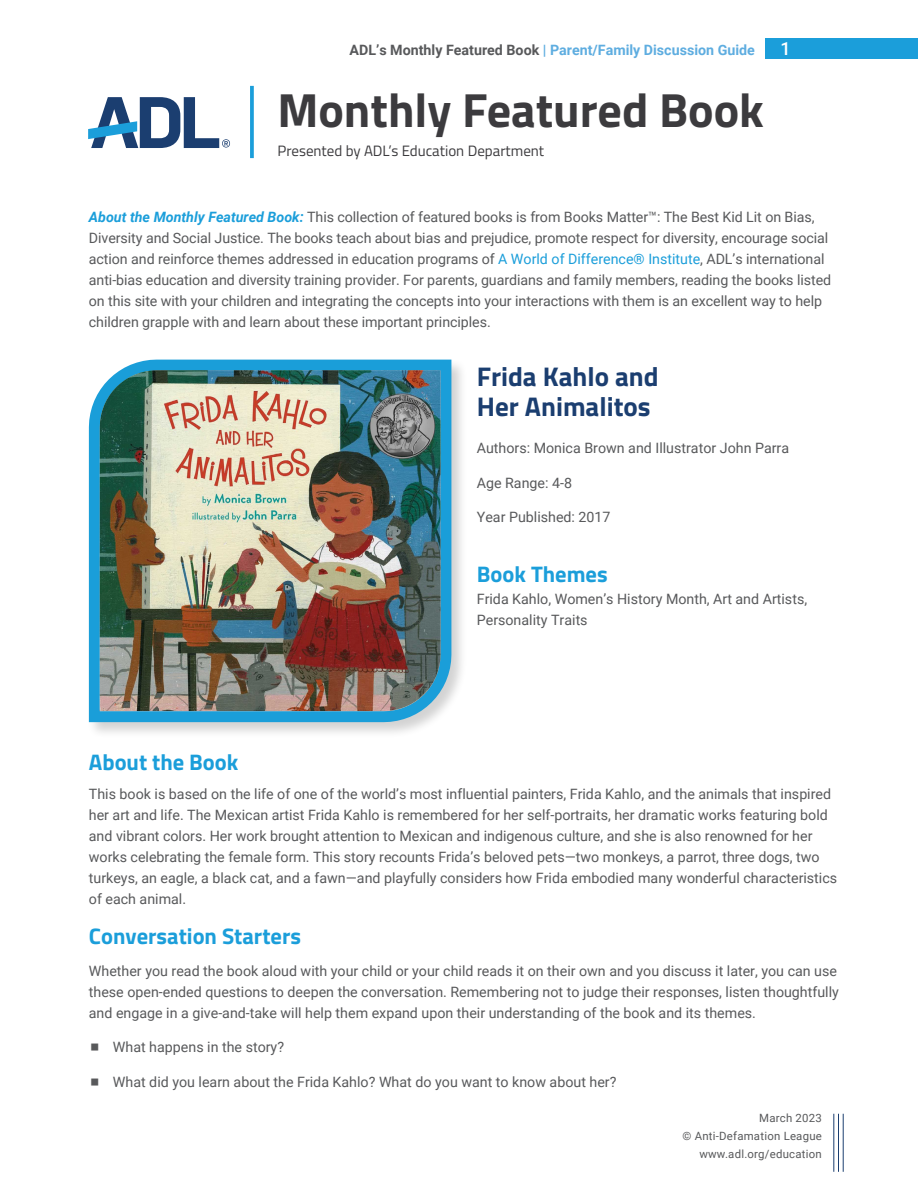
<style>
.page{position:relative;width:918px;height:1188px;background:#fff}
.page>*{position:absolute;margin:0;border:0;box-sizing:border-box;transform-origin:0 0}
.t1{font:700 48px "Titillium Web";color:#3c3b3e}
.t2{font:700 27px/30px "Titillium Web";color:#1b3e70}
.t3{font:700 22.5px "Titillium Web";color:#1b9eda}
.t4{font:500 18px "Roboto";color:#fff}
.t5{font:15px "Titillium Web";color:#3c3b3e}
.t6{font:14.25px/21px "Roboto";color:#58595b}
.t7{font:700 14.25px "Roboto";color:#5eade0}
.t8{font:11.4px/18px "Roboto";letter-spacing:.02em;color:#58595b;text-align:right}
.s1{color:#58595b}
.s2{font-weight:700;font-style:italic;color:#1b9eda}
.s3{color:#1b9eda}
</style>
<div class="page">
<div style="left:766px;top:38px;width:152px;height:21px;background:#1b9eda"></div>
<hr style="left:833px;top:1114px;width:1px;height:58px;background:#1b3e70">
<hr style="left:838px;top:1114px;width:1px;height:58px;background:#1b3e70">
<hr style="left:843px;top:1114px;width:1px;height:58px;background:#1b3e70">
<div style="left:87px;top:358px;width:381px;height:381px;background:#000;opacity:.18"></div>
<svg style="left:89px;top:360px;width:362px;height:362px;background:#33a6d9"></svg>
<img style="left:100px;top:370px;width:341px;height:341px">
<svg style="left:250px;top:86px;width:4px;height:72px"></svg>
<svg style="left:88px;top:97px;width:142px;height:51px"></svg>
<p class="t7" style="left:350px;top:40px;width:407px"><span class="s1">ADL’s Monthly Featured Book</span> | Parent/Family Discussion Guide</p>
<p class="t4" style="left:781px;top:36px;width:12px">1</p>
<p class="t1" style="left:278px;top:74px;width:488px">Monthly Featured Book</p>
<p class="t5" style="left:278px;top:140px;width:268px">Presented by ADL’s Education Department</p>
<p class="t6" style="left:89px;top:206px;width:744px"><span class="s2">About the Monthly Featured Book:</span> This collection of featured books is from Books Matter™: The Best Kid Lit on Bias, Diversity and Social Justice. The books teach about bias and prejudice, promote respect for diversity, encourage social action and reinforce themes addressed in education programs of <span class="s3">A World of Difference® Institute</span>, ADL’s international anti-bias education and diversity training provider. For parents, guardians and family members, reading the books listed on this site with your children and integrating the concepts into your interactions with them is an excellent way to help children grapple with and learn about these important principles.</p>
<p class="t2" style="left:477px;top:360px;width:183px">Frida Kahlo and<br>Her Animalitos</p>
<p class="t6" style="left:477px;top:437px;width:314px">Authors: Monica Brown and Illustrator John Parra</p>
<p class="t6" style="left:477px;top:471px;width:97px">Age Range: 4-8</p>
<p class="t6" style="left:477px;top:506px;width:135px">Year Published: 2017</p>
<p class="t3" style="left:477px;top:557px;width:132px">Book Themes</p>
<p class="t6" style="left:477px;top:588px;width:332px">Frida Kahlo, Women’s History Month, Art and Artists,<br>Personality Traits</p>
<p class="t3" style="left:89px;top:745px;width:151px">About the Book</p>
<p class="t6" style="left:89px;top:782px;width:750px">This book is based on the life of one of the world’s most influential painters, Frida Kahlo, and the animals that inspired her art and life. The Mexican artist Frida Kahlo is remembered for her self-portraits, her dramatic works featuring bold and vibrant colors. Her work brought attention to Mexican and indigenous culture, and she is also renowned for her works celebrating the female form. This story recounts Frida’s beloved pets—two monkeys, a parrot, three dogs, two turkeys, an eagle, a black cat, and a fawn—and playfully considers how Frida embodied many wonderful characteristics of each animal.</p>
<p class="t3" style="left:89px;top:919px;width:214px">Conversation Starters</p>
<p class="t6" style="left:89px;top:959px;width:752px">Whether you read the book aloud with your child or your child reads it on their own and you discuss it later, you can use these open-ended questions to deepen the conversation. Remembering not to judge their responses, listen thoughtfully and engage in a give-and-take will help them expand upon their understanding of the book and its themes.</p>
<p class="t6" style="left:113px;top:1036px;width:173px">What happens in the story?</p>
<p class="t6" style="left:113px;top:1070px;width:505px">What did you learn about the Frida Kahlo? What do you want to know about her?</p>
<p class="t8" style="left:682px;top:1109px;width:141px">March 2023<br>© Anti-Defamation League www.adl.org/education</p>
</div>
